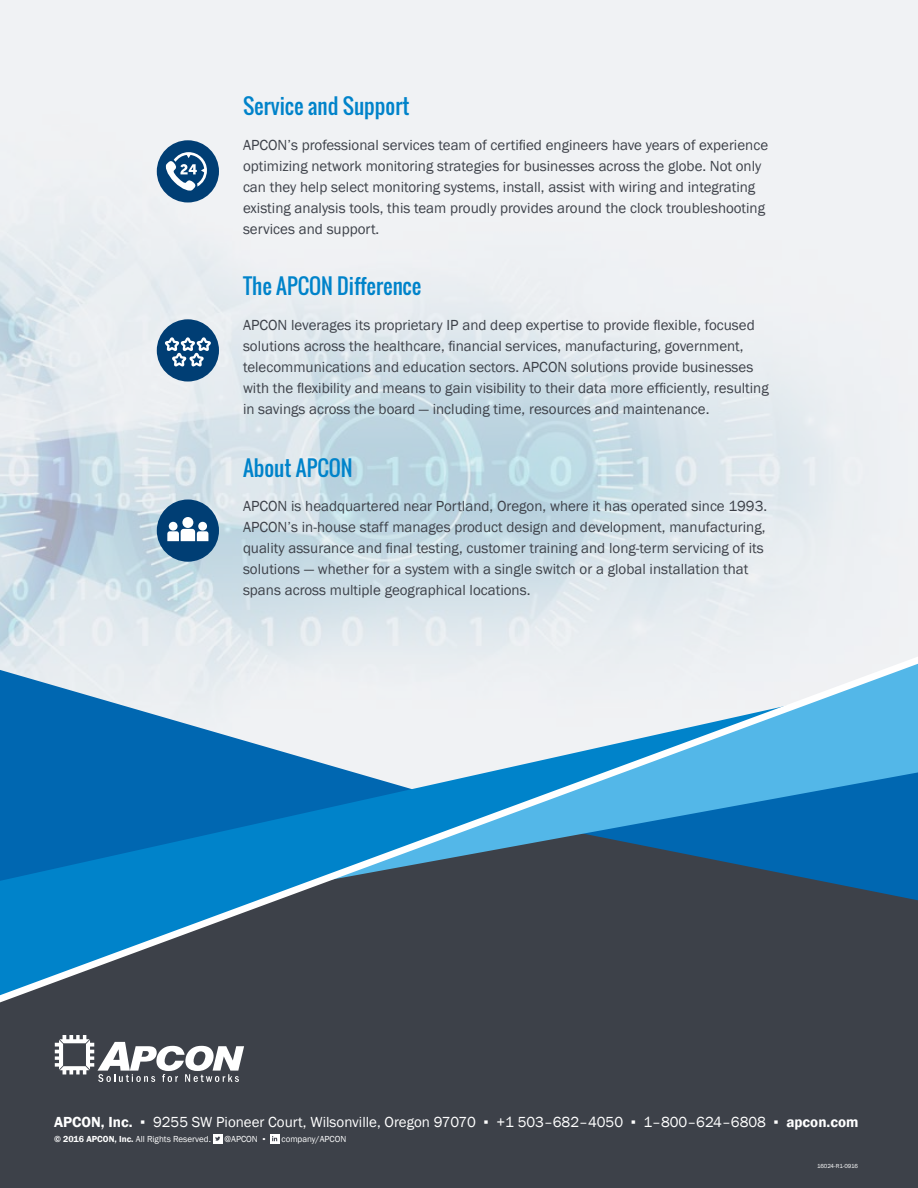
<style>
.page{position:relative;width:918px;height:1188px;background:#fff}
.page>*{position:absolute;margin:0;border:0;box-sizing:border-box;transform-origin:0 0}
.t1{font:21px "Oswald";color:#0083ca}
.t2{font:15px/21px "Franklin Gothic";color:#3d4149}
.t3{font:15px "Franklin Gothic";color:#fff}
.t4{font:9px "Franklin Gothic";color:#fff}
.t5{font:6px "Franklin Gothic";letter-spacing:-.015em;color:#fff}
.s1{font-weight:600}
</style>
<div class="page">
<img style="left:0;top:0;width:918px;height:657px">
<div style="left:157px;top:140px;width:62px;height:62px;background:#003e74;border-radius:50%"></div>
<div style="left:157px;top:319px;width:62px;height:63px;background:#003e74;border-radius:50%"></div>
<div style="left:157px;top:499px;width:62px;height:63px;background:#003e74;border-radius:50%"></div>
<div style="left:0;top:828px;width:918px;height:360px;background:#3d4149"></div>
<div style="left:213px;top:1134px;width:9px;height:9px;background:#fff"></div>
<svg style="left:215px;top:1137px;width:5px;height:4px"></svg>
<svg style="left:270px;top:1134px;width:9px;height:9px"></svg>
<svg style="left:272px;top:1136px;width:5px;height:5px"></svg>
<svg style="left:164px;top:152px;width:43px;height:40px"></svg>
<svg style="left:165px;top:337px;width:46px;height:30px"></svg>
<div style="left:182px;top:517px;width:11px;height:11px;background:#fff;border-radius:50%"></div>
<div style="left:198px;top:522px;width:9px;height:9px;background:#fff;border-radius:50%"></div>
<div style="left:169px;top:522px;width:9px;height:9px;background:#fff;border-radius:50%"></div>
<svg style="left:167px;top:529px;width:41px;height:12px"></svg>
<svg style="left:55px;top:1035px;width:189px;height:47px"></svg>
<svg style="left:0;top:657px;width:918px;height:345px"></svg>
<h1 class="t1" style="left:243px;top:90px;width:168px">Service and Support</h1>
<p class="t2" style="left:243px;top:134px;width:527px">APCON’s professional services team of certified engineers have years of experience optimizing network monitoring strategies for businesses across the globe. Not only can they help select monitoring systems, install, assist with wiring and integrating existing analysis tools, this team proudly provides around the clock troubleshooting services and support.</p>
<h1 class="t1" style="left:243px;top:270px;width:180px">The APCON Difference</h1>
<p class="t2" style="left:243px;top:314px;width:527px">APCON leverages its proprietary IP and deep expertise to provide flexible, focused solutions across the healthcare, financial services, manufacturing, government, telecommunications and education sectors. APCON solutions provide businesses with the flexibility and means to gain visibility to their data more efficiently, resulting in savings across the board — including time, resources and maintenance.</p>
<h1 class="t1" style="left:243px;top:452px;width:111px">About APCON</h1>
<p class="t2" style="left:243px;top:496px;width:526px">APCON is headquartered near Portland, Oregon, where it has operated since 1993.<br>APCON’s in-house staff manages product design and development, manufacturing, quality assurance and final testing, customer training and long-term servicing of its solutions — whether for a system with a single switch or a global installation that spans across multiple geographical locations.</p>
<p class="t3" style="left:54px;top:1112px;width:806px"><span class="s1">APCON, Inc.</span> ▪ 9255 SW Pioneer Court, Wilsonville, Oregon 97070 ▪ +1 503–682–4050 ▪ 1–800–624–6808 ▪ <span class="s1">apcon.com</span></p>
<p class="t4" style="left:54px;top:1133px;width:158px"><span class="s1">© 2016 APCON, Inc.</span> All Rights Reserved.</p>
<p class="t4" style="left:225px;top:1133px;width:43px">@APCON ▪</p>
<p class="t4" style="left:281px;top:1133px;width:66px">company/APCON</p>
<p class="t5" style="left:817px;top:1163px;width:42px">16024-R1-0916</p>
</div>
